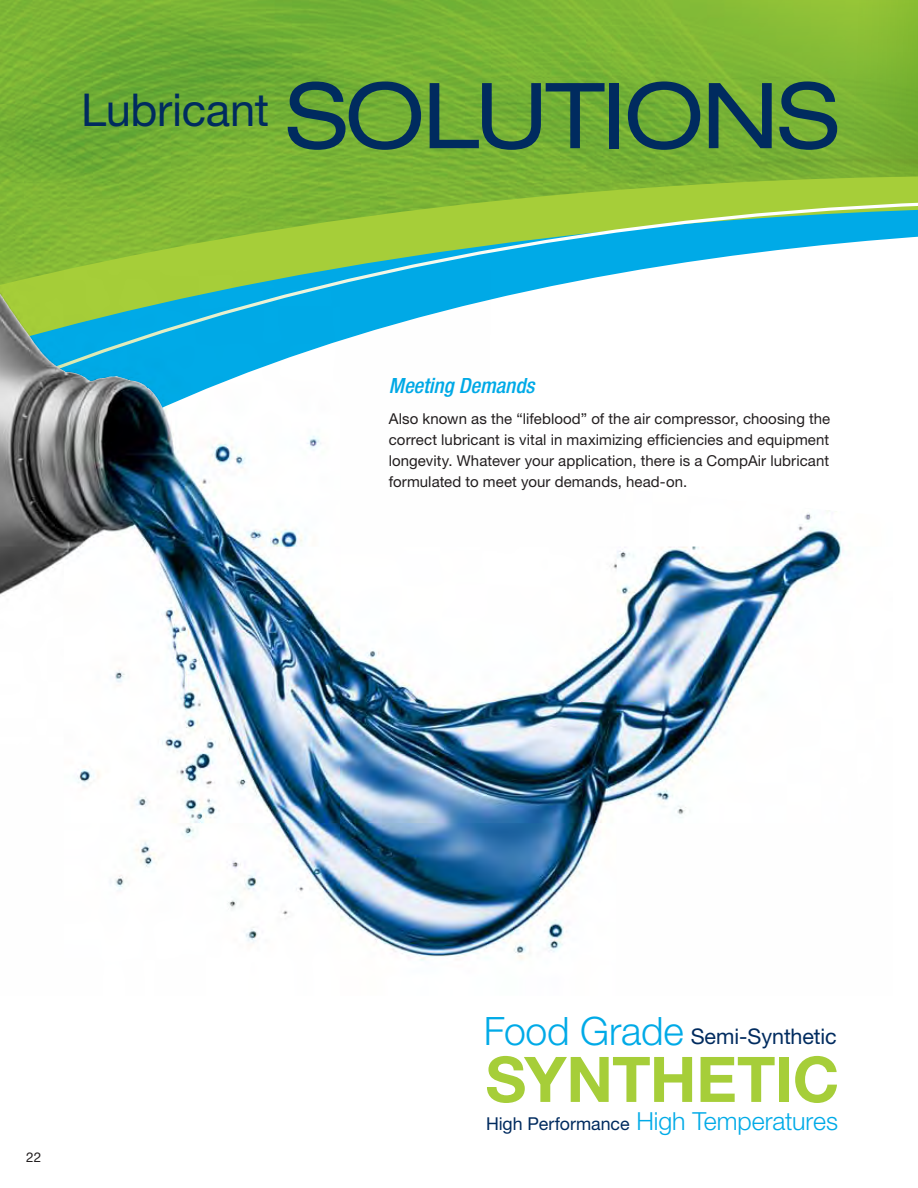
<style>
.page{position:relative;width:918px;height:1188px;background:#fff}
.page>*{position:absolute;margin:0;border:0;box-sizing:border-box;transform-origin:0 0}
.t1{font:700 63px "Helvetica Neue";letter-spacing:-.01em;color:#a6ce39}
.t2{font:45.3px "Helvetica Neue";letter-spacing:-.005em;color:#002b5f}
.t3{font:300 39.15px "Helvetica Neue";letter-spacing:-.005em;color:#00aae7}
.t4{font:300 24.9px "Helvetica Neue";letter-spacing:-.005em;color:#00aae7}
.t5{font:21.6px "Helvetica Neue";letter-spacing:-.005em;color:#002b5f}
.t6{font:italic 500 condensed 21px "Helvetica Neue";color:#00aae7}
.t7{font:17.85px "Helvetica Neue";color:#002b5f}
.t8{font:15px/21px "Helvetica Neue";letter-spacing:.005em;color:#231f20;text-align:justify}
.t9{font:13.5px "Helvetica Neue";color:#231f20}
.s1{font-stretch:expanded;font-size:91.2px}
</style>
<div class="page">
<svg style="left:0;top:0;width:918px;height:188px;background:#78b235"></svg>
<svg style="left:0;top:188px;width:918px;height:82px;background:#7ec36d"></svg>
<img style="left:0;top:270px;width:843px;height:691px">
<img style="left:0;top:559px;width:60px;height:34px">
<h2 class="t2" style="left:81px;top:83px;width:759px">Lubricant <span class="s1">SOLUTIONS</span></h2>
<h3 class="t6" style="left:389px;top:373px;width:147px">Meeting Demands</h3>
<p class="t8" style="left:389px;top:408px;width:443px">Also known as the “lifeblood” of the air compressor, choosing the correct lubricant is vital in maximizing efficiencies and equipment longevity. Whatever your application, there is a CompAir lubricant formulated to meet your demands, head-on.</p>
<p class="t9" style="left:26px;top:1149px;width:17px">22</p>
<h3 class="t3" style="left:484px;top:1007px;width:201px">Food Grade</h3>
<h3 class="t5" style="left:691px;top:1024px;width:147px">Semi-Synthetic</h3>
<h1 class="t1" style="left:485px;top:1041px;width:355px">SYNTHETIC</h1>
<p class="t7" style="left:486px;top:1113px;width:145px">High Performance</p>
<h3 class="t4" style="left:636px;top:1106px;width:203px">High Temperatures</h3>
</div>
